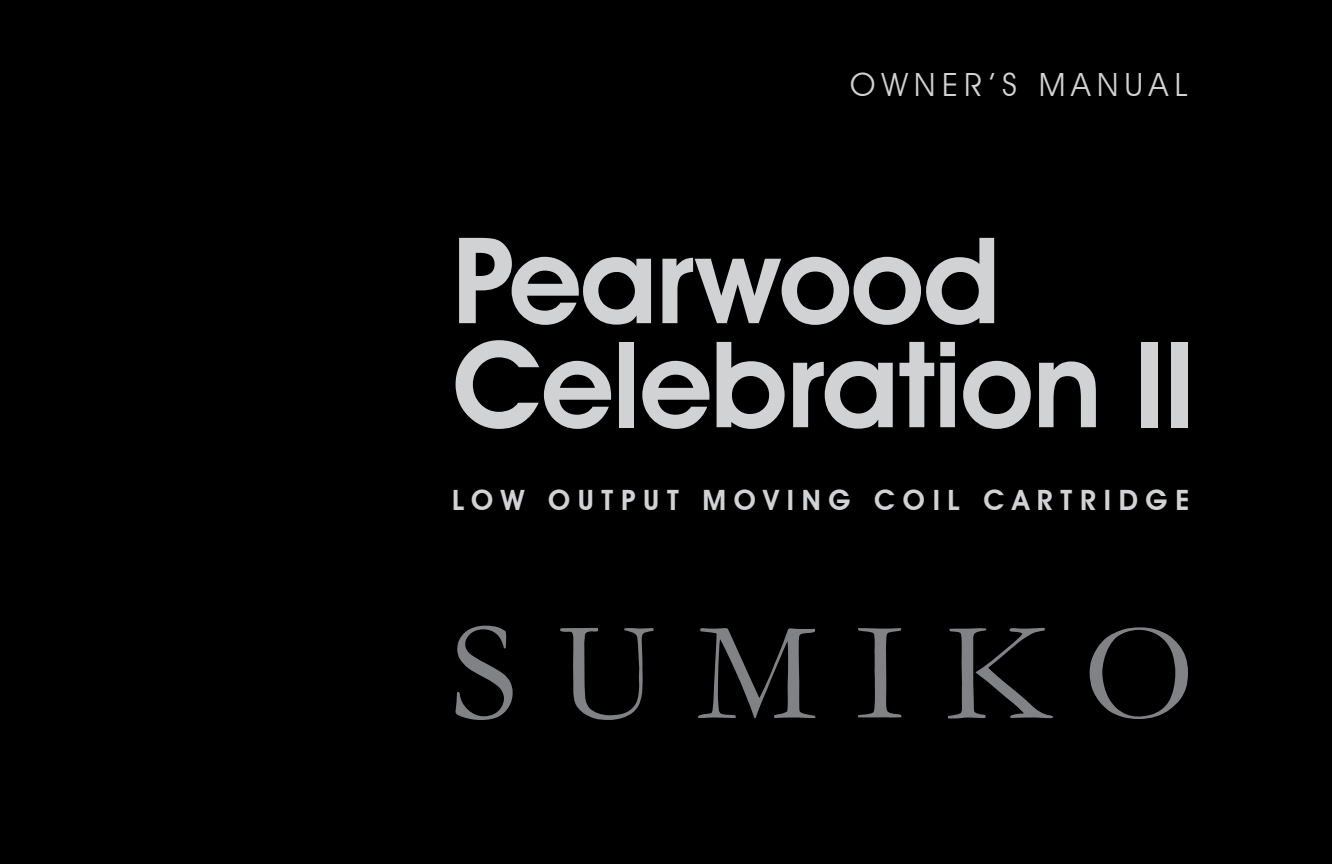
<style>
.page{position:relative;width:1332px;height:864px;background:#000}
.page>*{position:absolute;margin:0;border:0;box-sizing:border-box;transform-origin:0 0}
.t1{font:600 120px/104px "Avant Garde IT Cby BT";letter-spacing:-.01em;color:#d1d2d4}
.t2{font:32px "Avant Garde IT Cby BT";letter-spacing:.2em;color:#d1d2d4}
.t3{font:600 28px "Avant Garde IT Cby BT";letter-spacing:.275em;color:#d1d2d4}
</style>
<div class="page">
<svg style="left:456px;top:626px;width:57px;height:94px"></svg>
<svg style="left:560px;top:628px;width:94px;height:92px"></svg>
<svg style="left:698px;top:628px;width:117px;height:90px"></svg>
<svg style="left:858px;top:628px;width:43px;height:90px"></svg>
<svg style="left:948px;top:628px;width:105px;height:91px"></svg>
<svg style="left:1090px;top:627px;width:98px;height:92px"></svg>
<p class="t2" style="left:850px;top:65px;width:339px">OWNER’S MANUAL</p>
<h1 class="t1" style="left:452px;top:228px;width:745px">Pearwood<br>Celebration II</h1>
<p class="t3" style="left:452px;top:483px;width:495px">Low Output Movi ng Coil</p>
<p class="t3" style="left:984px;top:483px;width:207px">Cartri dge</p>
</div>
